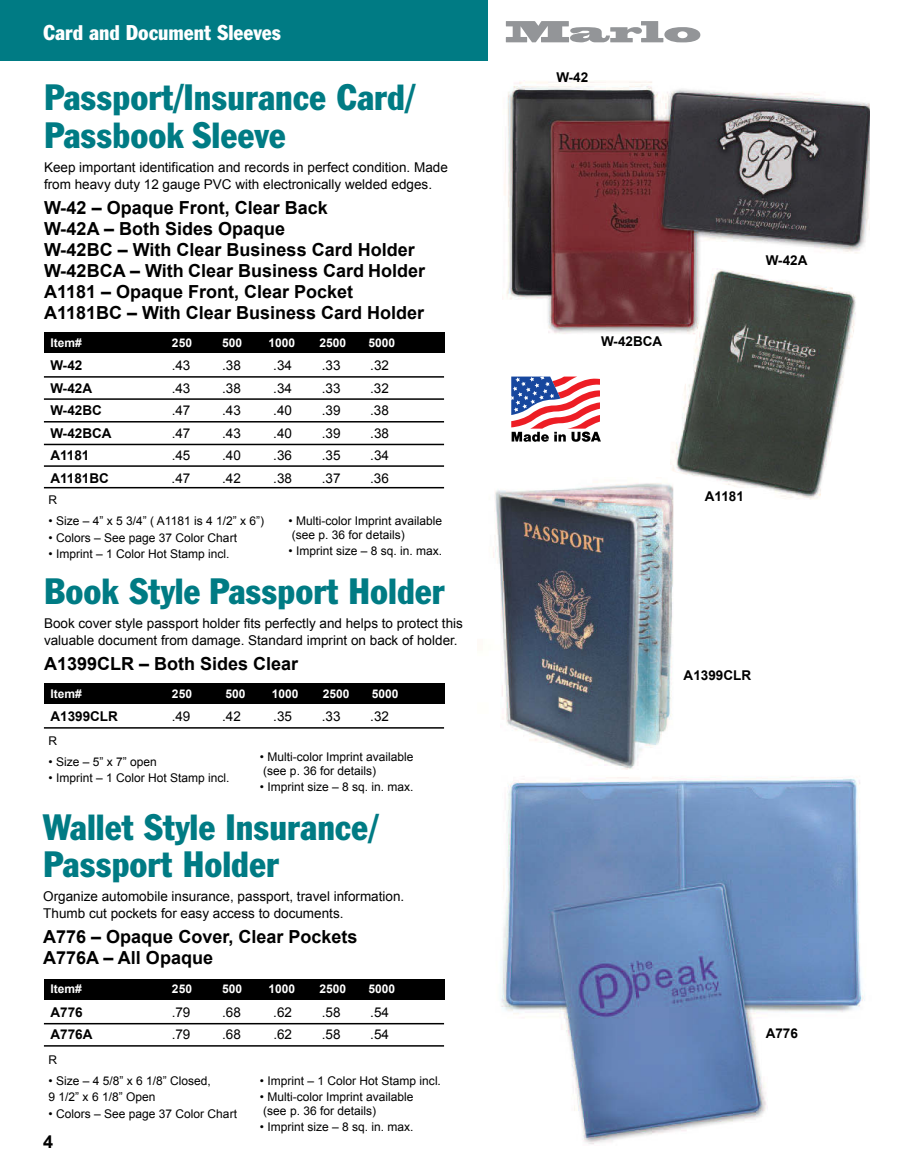
<style>
.page{position:relative;width:905px;height:1175px;background:#fff}
.page>*{position:absolute;margin:0;border:0;box-sizing:border-box;transform-origin:0 0}
.t1{font:condensed 36px/37.5px "Franklin Gothic BT";color:#007b84}
.t2{font:condensed 21px "Franklin Gothic BT";color:#fff}
.t3{font:700 18px/21px "Arial";color:#000}
.t4{font:13.5px/16.5px "Arial";color:#000}
.t5{font:700 13.5px "Arial";color:#000}
.t6{font:12px/13.5px "Arial";color:#000}
.t7{font:700 12px "Arial";color:#fff}
</style>
<div class="page">
<div style="left:0;top:0;width:488px;height:66px;background:#007b84"></div>
<div style="left:0;top:61px;width:490px;height:1113px;background:#fff"></div>
<svg style="left:506px;top:21px;width:194px;height:21px"></svg>
<img style="left:502px;top:80px;width:367px;height:254px">
<img style="left:501px;top:777px;width:364px;height:368px">
<div style="left:44px;top:332px;width:400px;height:21px;background:#000"></div>
<hr style="left:44px;top:376px;width:400px;height:1px;background:#000">
<hr style="left:44px;top:398px;width:400px;height:2px;background:#000">
<hr style="left:44px;top:421px;width:400px;height:1px;background:#000">
<hr style="left:44px;top:444px;width:400px;height:1px;background:#000">
<hr style="left:44px;top:465px;width:400px;height:2px;background:#000">
<hr style="left:44px;top:487px;width:400px;height:1px;background:#000">
<div style="left:44px;top:683px;width:400px;height:20px;background:#000"></div>
<hr style="left:44px;top:727px;width:400px;height:1px;background:#000">
<div style="left:44px;top:978px;width:400px;height:21px;background:#000"></div>
<hr style="left:44px;top:1023px;width:400px;height:1px;background:#000">
<hr style="left:44px;top:1045px;width:400px;height:1px;background:#000">
<svg style="left:511px;top:376px;width:90px;height:66px"></svg>
<img style="left:670px;top:268px;width:188px;height:232px">
<img style="left:493px;top:477px;width:193px;height:293px">
<h2 class="t2" style="left:43px;top:25px;width:239px">Card and Document Sleeves</h2>
<h1 class="t1" style="left:44px;top:81px;width:372px">Passport/Insurance Card/<br>Passbook Sleeve</h1>
<p class="t4" style="left:44px;top:159px;width:405px">Keep important identification and records in perfect condition. Made from heavy duty 12 gauge PVC with electronically welded edges.</p>
<h3 class="t3" style="left:44px;top:197px;width:383px">W-42 – Opaque Front, Clear Back<br>W-42A – Both Sides Opaque<br>W-42BC – With Clear Business Card Holder W-42BCA – With Clear Business Card Holder A1181 – Opaque Front, Clear Pocket A1181BC – With Clear Business Card Holder</h3>
<p class="t7" style="left:50px;top:336px;width:33px">Item#</p>
<p class="t7" style="left:172px;top:336px;width:22px">250</p>
<p class="t7" style="left:222px;top:336px;width:22px">500</p>
<p class="t7" style="left:268px;top:336px;width:28px">1000</p>
<p class="t7" style="left:319px;top:336px;width:28px">2500</p>
<p class="t7" style="left:368px;top:336px;width:28px">5000</p>
<p class="t5" style="left:50px;top:358px;width:33px">W-42</p>
<p class="t4" style="left:172px;top:357px;width:20px">.43</p>
<p class="t4" style="left:222px;top:357px;width:20px">.38</p>
<p class="t4" style="left:273px;top:357px;width:20px">.34</p>
<p class="t4" style="left:322px;top:357px;width:20px">.33</p>
<p class="t4" style="left:370px;top:357px;width:20px">.32</p>
<p class="t5" style="left:50px;top:380px;width:43px">W-42A</p>
<p class="t4" style="left:172px;top:379px;width:20px">.43</p>
<p class="t4" style="left:222px;top:379px;width:20px">.38</p>
<p class="t4" style="left:273px;top:379px;width:20px">.34</p>
<p class="t4" style="left:322px;top:379px;width:20px">.33</p>
<p class="t4" style="left:370px;top:379px;width:20px">.32</p>
<p class="t5" style="left:50px;top:403px;width:53px">W-42BC</p>
<p class="t4" style="left:172px;top:402px;width:20px">.47</p>
<p class="t4" style="left:222px;top:402px;width:20px">.43</p>
<p class="t4" style="left:273px;top:402px;width:20px">.40</p>
<p class="t4" style="left:322px;top:402px;width:20px">.39</p>
<p class="t4" style="left:370px;top:402px;width:20px">.38</p>
<p class="t5" style="left:50px;top:425px;width:63px">W-42BCA</p>
<p class="t4" style="left:172px;top:424px;width:20px">.47</p>
<p class="t4" style="left:222px;top:424px;width:20px">.43</p>
<p class="t4" style="left:273px;top:424px;width:20px">.40</p>
<p class="t4" style="left:322px;top:424px;width:20px">.39</p>
<p class="t4" style="left:370px;top:424px;width:20px">.38</p>
<p class="t5" style="left:50px;top:448px;width:41px">A1181</p>
<p class="t4" style="left:172px;top:447px;width:20px">.45</p>
<p class="t4" style="left:222px;top:447px;width:20px">.40</p>
<p class="t4" style="left:273px;top:447px;width:20px">.36</p>
<p class="t4" style="left:322px;top:447px;width:20px">.35</p>
<p class="t4" style="left:370px;top:447px;width:20px">.34</p>
<p class="t5" style="left:50px;top:470px;width:60px">A1181BC</p>
<p class="t4" style="left:172px;top:469px;width:20px">.47</p>
<p class="t4" style="left:222px;top:469px;width:20px">.42</p>
<p class="t4" style="left:273px;top:469px;width:20px">.38</p>
<p class="t4" style="left:322px;top:469px;width:20px">.37</p>
<p class="t4" style="left:370px;top:469px;width:20px">.36</p>
<p class="t6" style="left:49px;top:493px;width:10px">R</p>
<p class="t6" style="left:49px;top:514px;width:217px">• Size – 4” x 5 3/4” ( A1181 is 4 1/2” x 6”)</p>
<p class="t6" style="left:49px;top:531px;width:190px">• Colors – See page 37 Color Chart</p>
<p class="t6" style="left:49px;top:547px;width:182px">• Imprint – 1 Color Hot Stamp incl.</p>
<p class="t6" style="left:288px;top:514px;width:155px">• Multi-color Imprint available (see p. 36 for details)</p>
<p class="t6" style="left:288px;top:544px;width:155px">• Imprint size – 8 sq. in. max.</p>
<h1 class="t1" style="left:44px;top:575px;width:402px">Book Style Passport Holder</h1>
<p class="t4" style="left:44px;top:615px;width:420px">Book cover style passport holder fits perfectly and helps to protect this valuable document from damage. Standard imprint on back of holder.</p>
<h3 class="t3" style="left:44px;top:653px;width:256px">A1399CLR – Both Sides Clear</h3>
<p class="t7" style="left:50px;top:686px;width:33px">Item#</p>
<p class="t7" style="left:172px;top:686px;width:22px">250</p>
<p class="t7" style="left:225px;top:686px;width:22px">500</p>
<p class="t7" style="left:272px;top:686px;width:28px">1000</p>
<p class="t7" style="left:323px;top:686px;width:28px">2500</p>
<p class="t7" style="left:372px;top:686px;width:28px">5000</p>
<p class="t5" style="left:50px;top:709px;width:69px">A1399CLR</p>
<p class="t4" style="left:172px;top:708px;width:20px">.49</p>
<p class="t4" style="left:222px;top:708px;width:20px">.42</p>
<p class="t4" style="left:273px;top:708px;width:20px">.35</p>
<p class="t4" style="left:322px;top:708px;width:20px">.33</p>
<p class="t4" style="left:370px;top:708px;width:20px">.32</p>
<p class="t6" style="left:49px;top:733px;width:10px">R</p>
<p class="t6" style="left:49px;top:754px;width:110px">• Size – 5” x 7” open</p>
<p class="t6" style="left:49px;top:771px;width:182px">• Imprint – 1 Color Hot Stamp incl.</p>
<p class="t6" style="left:260px;top:750px;width:155px">• Multi-color Imprint available (see p. 36 for details)</p>
<p class="t6" style="left:260px;top:780px;width:155px">• Imprint size – 8 sq. in. max.</p>
<h1 class="t1" style="left:43px;top:811px;width:337px">Wallet Style Insurance/<br>Passport Holder</h1>
<p class="t4" style="left:43px;top:888px;width:362px">Organize automobile insurance, passport, travel information.<br>Thumb cut pockets for easy access to documents.</p>
<h3 class="t3" style="left:43px;top:926px;width:316px">A776 – Opaque Cover, Clear Pockets<br>A776A – All Opaque</h3>
<p class="t7" style="left:50px;top:982px;width:33px">Item#</p>
<p class="t7" style="left:172px;top:982px;width:22px">250</p>
<p class="t7" style="left:222px;top:982px;width:22px">500</p>
<p class="t7" style="left:268px;top:982px;width:28px">1000</p>
<p class="t7" style="left:319px;top:982px;width:28px">2500</p>
<p class="t7" style="left:368px;top:982px;width:28px">5000</p>
<p class="t5" style="left:50px;top:1004px;width:34px">A776</p>
<p class="t4" style="left:172px;top:1003px;width:20px">.79</p>
<p class="t4" style="left:222px;top:1003px;width:20px">.68</p>
<p class="t4" style="left:273px;top:1003px;width:20px">.62</p>
<p class="t4" style="left:322px;top:1003px;width:20px">.58</p>
<p class="t4" style="left:370px;top:1003px;width:20px">.54</p>
<p class="t5" style="left:50px;top:1027px;width:44px">A776A</p>
<p class="t4" style="left:172px;top:1026px;width:20px">.79</p>
<p class="t4" style="left:222px;top:1026px;width:20px">.68</p>
<p class="t4" style="left:273px;top:1026px;width:20px">.62</p>
<p class="t4" style="left:322px;top:1026px;width:20px">.58</p>
<p class="t4" style="left:370px;top:1026px;width:20px">.54</p>
<p class="t6" style="left:49px;top:1052px;width:10px">R</p>
<p class="t6" style="left:49px;top:1072px;width:164px;line-height:16.5px">• Size – 4 5/8” x 6 1/8” Closed,<br>9 1/2” x 6 1/8” Open</p>
<p class="t6" style="left:49px;top:1106px;width:190px">• Colors – See page 37 Color Chart</p>
<p class="t6" style="left:260px;top:1073px;width:182px">• Imprint – 1 Color Hot Stamp incl.</p>
<p class="t6" style="left:260px;top:1090px;width:155px">• Multi-color Imprint available (see p. 36 for details)</p>
<p class="t6" style="left:260px;top:1120px;width:155px">• Imprint size – 8 sq. in. max.</p>
<h3 class="t3" style="left:43px;top:1130px;width:12px">4</h3>
<p class="t5" style="left:556px;top:69px;width:33px">W-42</p>
<p class="t5" style="left:601px;top:334px;width:63px">W-42BCA</p>
<p class="t5" style="left:765px;top:253px;width:43px">W-42A</p>
<p class="t5" style="left:704px;top:488px;width:41px">A1181</p>
<p class="t5" style="left:683px;top:668px;width:69px">A1399CLR</p>
<p class="t5" style="left:765px;top:1025px;width:34px">A776</p>
</div>
